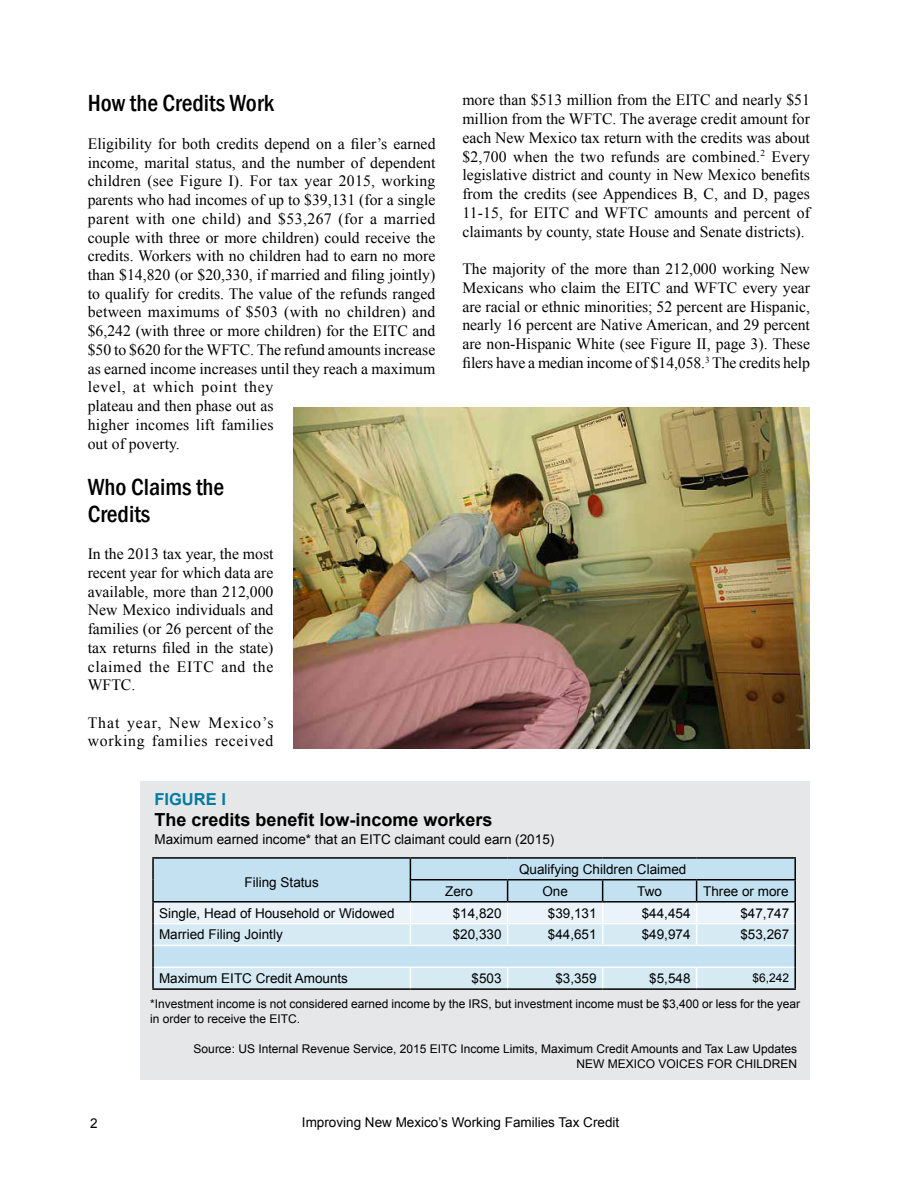
<style>
.page{position:relative;width:918px;height:1188px;background:#fff}
.page>*{position:absolute;margin:0;border:0;box-sizing:border-box;transform-origin:0 0}
.t1{font:500 condensed 24px/27px "Franklin Gothic";color:#000}
.t2{font:700 18px "Arial";color:#000}
.t3{font:700 16.5px "Arial";color:#007ba1}
.t4{font:15.75px/18.8px "Times New Roman";color:#000;text-align:justify}
.t5{font:15.75px/18.8px "Times New Roman";letter-spacing:.045em;color:#000}
.t6{font:13.5px "Arial";color:#000}
.t7{font:12px/25.8px "Arial";color:#000}
</style>
<div class="page">
<div style="left:140px;top:782px;width:670px;height:298px;background:#e6e7e8"></div>
<hr style="left:697px;top:879px;width:99px;height:1px;background:#000">
<svg style="left:154px;top:859px;width:640px;height:129px"></svg>
<hr style="left:154px;top:923px;width:256px;height:1px;background:#fff">
<hr style="left:152px;top:901px;width:258px;height:2px;background:#000">
<hr style="left:410px;top:901px;width:98px;height:2px;background:#000">
<hr style="left:508px;top:901px;width:95px;height:2px;background:#000">
<hr style="left:603px;top:901px;width:94px;height:2px;background:#000">
<hr style="left:697px;top:901px;width:99px;height:2px;background:#000">
<hr style="left:154px;top:945px;width:256px;height:1px;background:#fff">
<hr style="left:410px;top:945px;width:98px;height:1px;background:#fff">
<hr style="left:508px;top:945px;width:95px;height:1px;background:#fff">
<hr style="left:603px;top:945px;width:94px;height:1px;background:#fff">
<hr style="left:697px;top:945px;width:97px;height:1px;background:#fff">
<hr style="left:154px;top:967px;width:256px;height:1px;background:#fff">
<hr style="left:410px;top:967px;width:98px;height:1px;background:#fff">
<hr style="left:508px;top:967px;width:95px;height:1px;background:#fff">
<hr style="left:603px;top:967px;width:94px;height:1px;background:#fff">
<hr style="left:697px;top:967px;width:97px;height:1px;background:#fff">
<hr style="left:152px;top:857px;width:258px;height:2px;background:#000">
<hr style="left:152px;top:859px;width:2px;height:21px;background:#000">
<hr style="left:152px;top:880px;width:2px;height:21px;background:#000">
<hr style="left:410px;top:857px;width:98px;height:2px;background:#000">
<hr style="left:508px;top:857px;width:95px;height:2px;background:#000">
<hr style="left:603px;top:857px;width:94px;height:2px;background:#000">
<hr style="left:697px;top:857px;width:99px;height:2px;background:#000">
<hr style="left:794px;top:859px;width:2px;height:20px;background:#000">
<hr style="left:794px;top:880px;width:2px;height:21px;background:#000">
<hr style="left:152px;top:903px;width:2px;height:21px;background:#000">
<hr style="left:794px;top:903px;width:2px;height:21px;background:#000">
<hr style="left:152px;top:924px;width:2px;height:21px;background:#000">
<hr style="left:794px;top:924px;width:2px;height:21px;background:#000">
<hr style="left:152px;top:945px;width:2px;height:22px;background:#000">
<hr style="left:794px;top:945px;width:2px;height:22px;background:#000">
<hr style="left:152px;top:967px;width:2px;height:21px;background:#000">
<hr style="left:794px;top:967px;width:2px;height:21px;background:#000">
<hr style="left:152px;top:988px;width:258px;height:2px;background:#000">
<hr style="left:410px;top:988px;width:98px;height:2px;background:#000">
<hr style="left:508px;top:988px;width:95px;height:2px;background:#000">
<hr style="left:603px;top:988px;width:94px;height:2px;background:#000">
<hr style="left:697px;top:988px;width:99px;height:2px;background:#000">
<img style="left:294px;top:407px;width:516px;height:342px">
<h1 class="t1" style="left:88px;top:90px;width:188px">How the Credits Work</h1>
<p class="t4" style="left:88px;top:134px;width:349px;text-align:left">Eligibility for both credits depend on a filer’s earned income, marital status, and the number of dependent children (see Figure I). For tax year 2015, working parents who had incomes of up to $39,131 (for a single parent with one child) and $53,267 (for a married couple with three or more children) could receive the credits. Workers with no children had to earn no more than $14,820 (or $20,330, if married and filing jointly) to qualify for credits. The value of the refunds ranged between maximums of $503 (with no children) and $6,242 (with three or more children) for the EITC and $50 to $620 for the WFTC. The refund amounts increase as earned income increases until they reach a maximum level, at which point they<br>plateau and then phase out as<br>higher incomes lift families<br>out of poverty.</p>
<h1 class="t1" style="left:88px;top:473px;width:138px">Who Claims the<br>Credits</h1>
<p class="t4" style="left:88px;top:544px;width:187px">In the 2013 tax year, the most recent year for which data are available, more than 212,000<br>New Mexico individuals and families (or 26 percent of the tax returns filed in the state) claimed the EITC and the WFTC.</p>
<p class="t5" style="left:88px;top:713px;width:187px">That year, New Mexico’s working families received</p>
<p class="t4" style="left:462px;top:90px;width:349px">more than $513 million from the EITC and nearly $51 million from the WFTC. The average credit amount for each New Mexico tax return with the credits was about $2,700 when the two refunds are combined.<sup>2</sup> Every legislative district and county in New Mexico benefits from the credits (see Appendices B, C, and D, pages 11-15, for EITC and WFTC amounts and percent of claimants by county, state House and Senate districts).</p>
<p class="t4" style="left:462px;top:259px;width:349px">The majority of the more than 212,000 working New Mexicans who claim the EITC and WFTC every year are racial or ethnic minorities; 52 percent are Hispanic, nearly 16 percent are Native American, and 29 percent are non-Hispanic White (see Figure II, page 3). These filers have a median income of $14,058.<sup>3</sup> The credits help</p>
<p class="t3" style="left:154px;top:788px;width:71px">Figure I</p>
<p class="t2" style="left:154px;top:807px;width:340px">The credits benefit low-income workers</p>
<p class="t6" style="left:154px;top:830px;width:401px">Maximum earned income* that an EITC claimant could earn (2015)</p>
<p class="t6" style="left:245px;top:873px;width:76px">Filing Status</p>
<p class="t6" style="left:519px;top:860px;width:169px">Qualifying Children Claimed</p>
<p class="t6" style="left:445px;top:882px;width:29px">Zero</p>
<p class="t6" style="left:542px;top:882px;width:27px">One</p>
<p class="t6" style="left:637px;top:882px;width:26px">Two</p>
<p class="t6" style="left:703px;top:882px;width:87px">Three or more</p>
<p class="t6" style="left:159px;top:904px;width:237px">Single, Head of Household or Widowed</p>
<p class="t6" style="left:453px;top:904px;width:50px">$14,820</p>
<p class="t6" style="left:548px;top:904px;width:50px">$39,131</p>
<p class="t6" style="left:642px;top:904px;width:50px">$44,454</p>
<p class="t6" style="left:740px;top:904px;width:50px">$47,747</p>
<p class="t6" style="left:159px;top:926px;width:125px">Married Filing Jointly</p>
<p class="t6" style="left:453px;top:926px;width:50px">$20,330</p>
<p class="t6" style="left:548px;top:926px;width:50px">$44,651</p>
<p class="t6" style="left:642px;top:926px;width:50px">$49,974</p>
<p class="t6" style="left:740px;top:926px;width:50px">$53,267</p>
<p class="t6" style="left:159px;top:970px;width:191px">Maximum EITC Credit Amounts</p>
<p class="t6" style="left:472px;top:970px;width:32px">$503</p>
<p class="t6" style="left:555px;top:970px;width:43px">$3,359</p>
<p class="t6" style="left:649px;top:970px;width:43px">$5,548</p>
<p class="t7" style="left:150px;top:965px;width:652px;text-indent:602px">$6,242 *Investment income is not considered earned income by the IRS, but investment income must be $3,400 or less for the year</p>
<p class="t7" style="left:150px;top:1006px;width:152px">in order to receive the EITC.</p>
<p class="t7" style="left:576px;top:1042px;width:222px;line-height:15px;text-indent:-383px">Source: US Internal Revenue Service, 2015 EITC Income Limits, Maximum Credit Amounts and Tax Law Updates<br>New Mexico</p>
<p class="t7" style="left:658px;top:1051px;width:17px">voices</p>
<p class="t7" style="left:707px;top:1051px;width:10px">for</p>
<p class="t7" style="left:736px;top:1051px;width:8px">chil</p>
<p class="t7" style="left:763px;top:1051px;width:18px">dren</p>
<p class="t6" style="left:90px;top:1114px;width:9px">2</p>
<p class="t6" style="left:302px;top:1113px;width:319px">Improving New Mexico’s Working Families Tax Credit</p>
</div>
